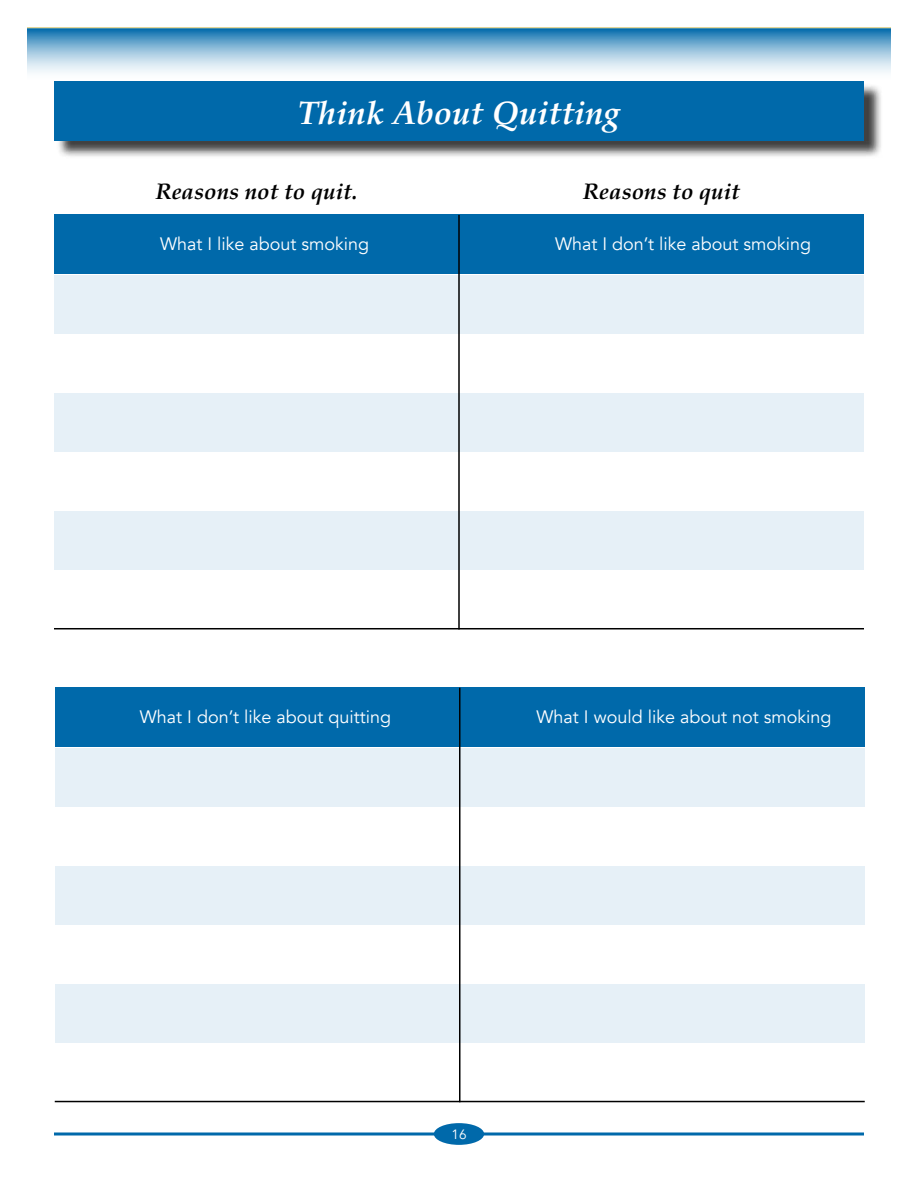
<style>
.page{position:relative;width:918px;height:1188px;background:#fff}
.page>*{position:absolute;margin:0;border:0;box-sizing:border-box;transform-origin:0 0}
.t1{font:italic 700 33px "Palatino";color:#fff}
.t2{font:italic 700 22.5px "Palatino";color:#000}
.t3{font:18px "Avenir";color:#fff}
.t4{font:13.5px "Avenir";color:#fff}
</style>
<div class="page">
<svg style="left:27px;top:27px;width:864px;height:46px;background:#92bed8"></svg>
<svg style="left:54px;top:1132px;width:810px;height:4px;background:#3f8dbe"></svg>
<div style="left:56px;top:83px;width:827px;height:76px;background:#000;opacity:.75"></div>
<div style="left:54px;top:81px;width:810px;height:59px;background:#0069aa"></div>
<div style="left:434px;top:1123px;width:50px;height:22px;background:#0069aa;border-radius:50%"></div>
<div style="left:54px;top:215px;width:810px;height:59px;background:#0069aa"></div>
<div style="left:54px;top:275px;width:810px;height:59px;background:#e6f0f7"></div>
<div style="left:54px;top:393px;width:810px;height:59px;background:#e6f0f7"></div>
<div style="left:54px;top:511px;width:810px;height:59px;background:#e6f0f7"></div>
<hr style="left:54px;top:628px;width:810px;height:1px;background:#000">
<hr style="left:458px;top:215px;width:2px;height:414px;background:#000">
<div style="left:55px;top:688px;width:810px;height:59px;background:#0069aa"></div>
<div style="left:55px;top:748px;width:810px;height:59px;background:#e6f0f7"></div>
<div style="left:55px;top:866px;width:810px;height:59px;background:#e6f0f7"></div>
<div style="left:55px;top:984px;width:810px;height:59px;background:#e6f0f7"></div>
<hr style="left:55px;top:1101px;width:810px;height:1px;background:#000">
<hr style="left:459px;top:688px;width:1px;height:414px;background:#000">
<h1 class="t1" style="left:298px;top:86px;width:324px">Think About Quitting</h1>
<p class="t2" style="left:155px;top:173px;width:204px">Reasons not to quit.</p>
<p class="t2" style="left:583px;top:173px;width:159px">Reasons to quit</p>
<p class="t3" style="left:160px;top:233px;width:211px">What I like about smoking</p>
<p class="t3" style="left:555px;top:233px;width:258px">What I don’t like about smoking</p>
<p class="t3" style="left:140px;top:706px;width:253px">What I don’t like about quitting</p>
<p class="t3" style="left:537px;top:706px;width:296px">What I would like about not smoking</p>
<p class="t4" style="left:451px;top:1127px;width:17px">16</p>
</div>
